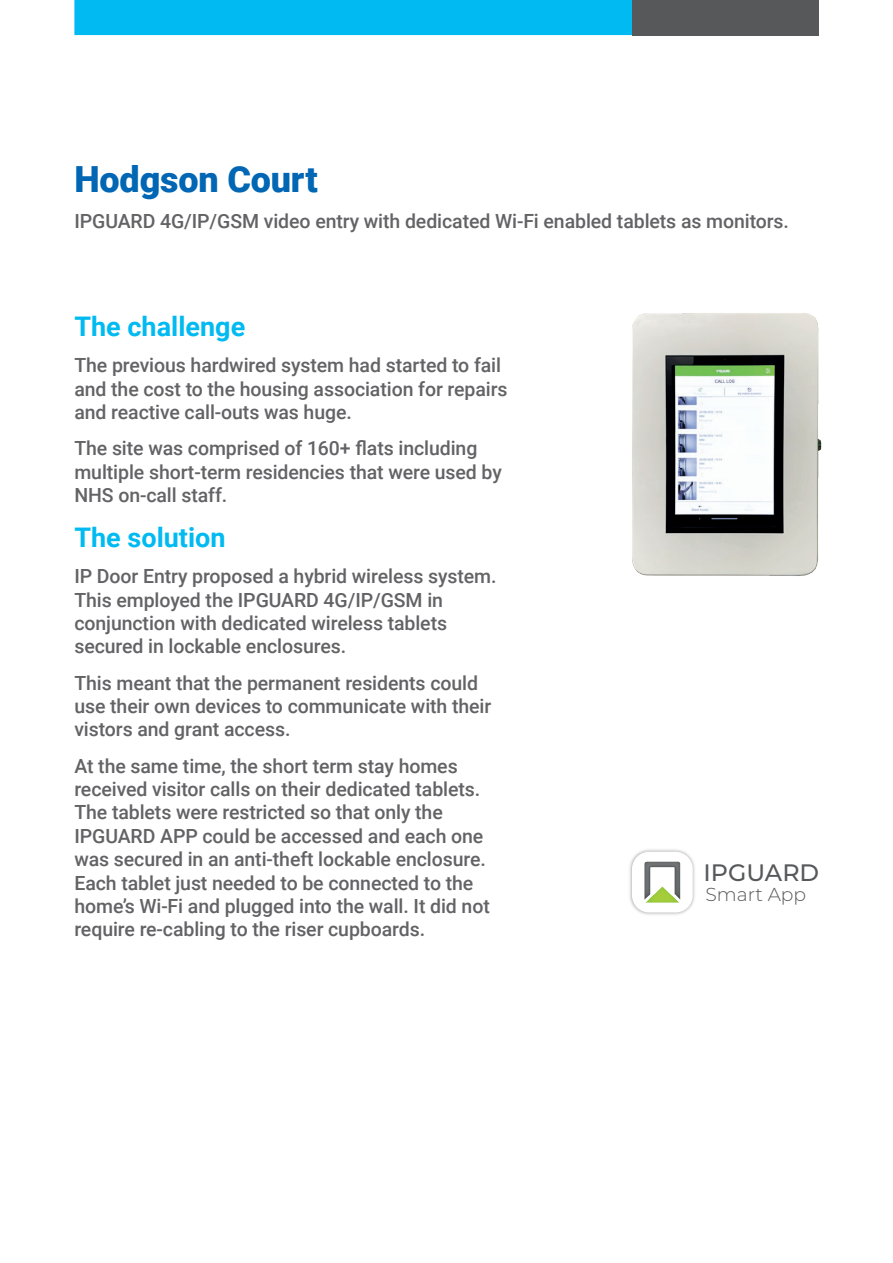
<style>
.page{position:relative;width:893px;height:1263px;background:#fff}
.page>*{position:absolute;margin:0;border:0;box-sizing:border-box;transform-origin:0 0}
.t1{font:900 36px "Roboto";letter-spacing:-.005em;color:#0166b3}
.t2{font:700 27px "Roboto";color:#00baf1}
.t3{font:500 23.7px "Montserrat";color:#57585a}
.t4{font:500 19.5px/23.4px "Roboto";letter-spacing:-.005em;color:#636366}
.t5{font:300 18.75px "Montserrat";color:#57585a}
</style>
<div class="page">
<div style="left:74px;top:0;width:558px;height:35px;background:#00baf1"></div>
<div style="left:632px;top:0;width:187px;height:35px;background:#57585a"></div>
<img style="left:632px;top:313px;width:190px;height:263px">
<img style="left:629px;top:849px;width:66px;height:66px">
<div style="left:632px;top:852px;width:61px;height:60px;background:#fff;border-radius:17px"></div>
<img style="left:646px;top:900px;width:33px;height:2px">
<img style="left:644px;top:862px;width:36px;height:38px">
<h1 class="t1" style="left:74px;top:154px;width:245px">Hodgson Court</h1>
<p class="t4" style="left:74px;top:209px;width:716px">IPGUARD 4G/IP/GSM video entry with dedicated Wi-Fi enabled tablets as monitors.</p>
<h2 class="t2" style="left:74px;top:307px;width:172px">The challenge</h2>
<p class="t4" style="left:74px;top:353px;width:435px">The previous hardwired system had started to fail and the cost to the housing association for repairs and reactive call-outs was huge.</p>
<p class="t4" style="left:74px;top:436px;width:429px">The site was comprised of 160+ flats including multiple short-term residencies that were used by<br>NHS on-call staff.</p>
<h2 class="t2" style="left:74px;top:519px;width:153px">The solution</h2>
<p class="t4" style="left:74px;top:564px;width:424px">IP Door Entry proposed a hybrid wireless system.<br>This employed the IPGUARD 4G/IP/GSM in conjunction with dedicated wireless tablets secured in lockable enclosures.</p>
<p class="t4" style="left:74px;top:670px;width:418px">This meant that the permanent residents could use their own devices to communicate with their vistors and grant access.</p>
<p class="t4" style="left:74px;top:753px;width:417px">At the same time, the short term stay homes received visitor calls on their dedicated tablets.<br>The tablets were restricted so that only the IPGUARD APP could be accessed and each one was secured in an anti‑theft lockable enclosure.<br>Each tablet just needed to be connected to the home’s Wi-Fi and plugged into the wall. It did not require re-cabling to the riser cupboards.</p>
<p class="t3" style="left:704px;top:856px;width:117px">IPGUARD</p>
<p class="t5" style="left:705px;top:882px;width:102px">Smart App</p>
</div>
